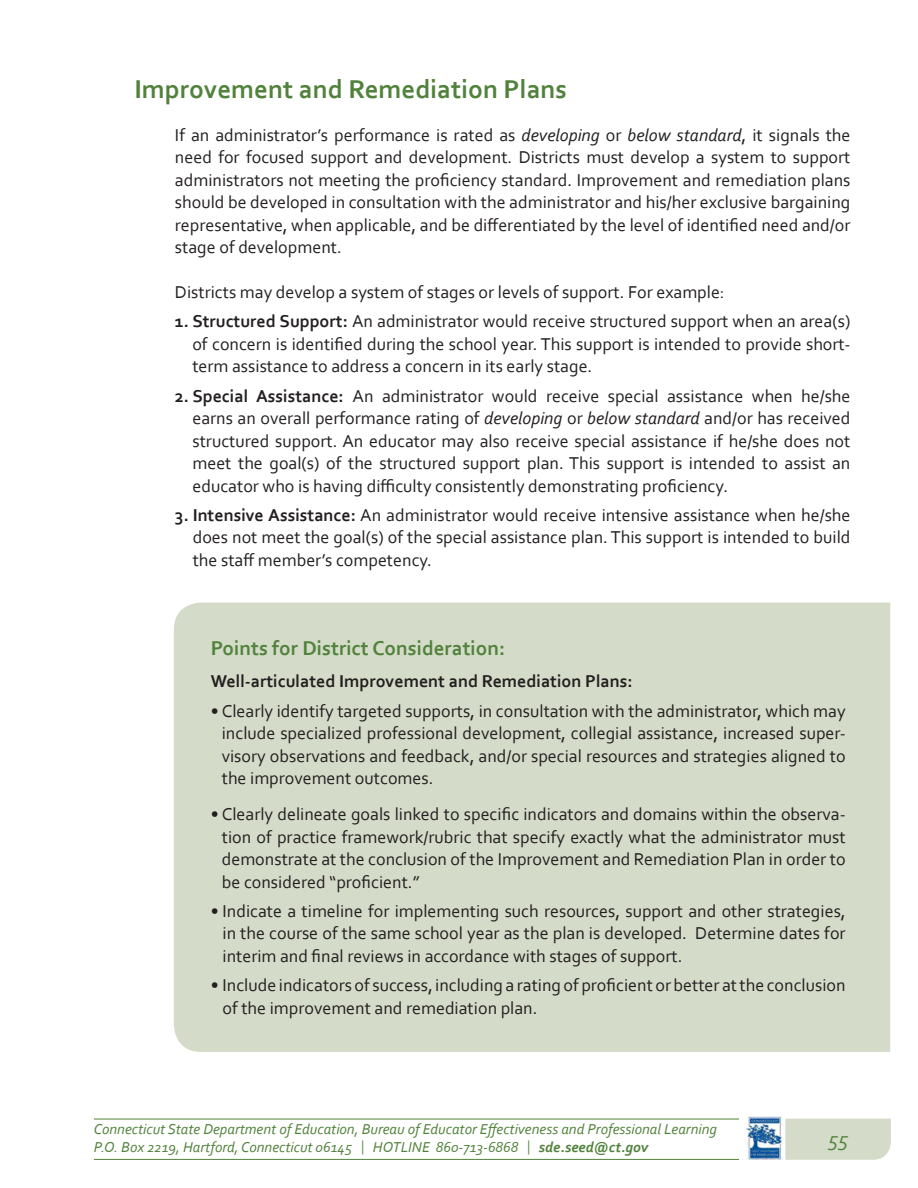
<style>
.page{position:relative;width:918px;height:1188px;background:#fff}
.page>*{position:absolute;margin:0;border:0;box-sizing:border-box;transform-origin:0 0}
.Head_Cap_A__sub_1{font:700 27px "Corbel";color:#51823b}
.Sub_2_head{font:700 21px "Corbel";color:#51823b}
.t1{font:italic 21px "Corbel";color:#51823b}
.Body_Main{font:18px/22.5px "Corbel";color:#231f20;text-align:justify}
.Body_Main-2{font:700 18px "Corbel";color:#231f20}
.t2{font:italic 15px/18px "Corbel";color:#51823b}
.s1{font-style:italic}
.s2{font-weight:700}
.s3{font-style:normal}
</style>
<div class="page">
<hr style="left:94px;top:1119px;width:645px;height:1px;background:#51823b">
<hr style="left:94px;top:1159px;width:645px;height:1px;background:#51823b">
<div style="left:785px;top:1119px;width:106px;height:41px;background:#d4dbc9"></div>
<img style="left:745px;top:1117px;width:37px;height:43px">
<div style="left:174px;top:603px;width:716px;height:449px;background:#d4dbc9"></div>
<p class="Head_Cap_A__sub_1" style="left:134px;top:72px;width:434px">Improvement and Remediation Plans</p>
<p class="Body_Main" style="left:175px;top:123px;width:677px">If an administrator’s performance is rated as <span class="s1">developing</span> or <span class="s1">below standard</span>, it signals the need for focused support and development. Districts must develop a system to support administrators not meeting the proficiency standard. Improvement and remediation plans should be developed in consultation with the administrator and his/her exclusive bargaining representative, when applicable, and be differentiated by the level of identified need and/or stage of development.</p>
<p class="Body_Main" style="left:175px;top:280px;width:551px">Districts may develop a system of stages or levels of support. For example:</p>
<p class="Body_Main" style="left:192px;top:310px;width:660px;text-indent:-17px"><span class="s2">1. Structured Support:</span> An administrator would receive structured support when an area(s) of concern is identified during the school year. This support is intended to provide short&shy;term assistance to address a concern in its early stage.</p>
<p class="Body_Main" style="left:192px;top:384px;width:660px;text-indent:-18px"><span class="s2">2. Special Assistance:</span> An administrator would receive special assistance when he/she earns an overall performance rating of <span class="s1">developing</span> or <span class="s1">below standard</span> and/or has received structured support. An educator may also receive special assistance if he/she does not meet the goal(s) of the structured support plan. This support is intended to assist an educator who is having difficulty consistently demonstrating proficiency.</p>
<p class="Body_Main" style="left:193px;top:503px;width:659px;text-indent:-18px"><span class="s2">3. Intensive Assistance:</span> An administrator would receive intensive assistance when he/she does not meet the goal(s) of the special assistance plan. This support is intended to build the staff member’s competency.</p>
<p class="Sub_2_head" style="left:211px;top:635px;width:296px">Points for District Consideration:</p>
<p class="Body_Main-2" style="left:211px;top:670px;width:423px">Well-articulated Improvement and Remediation Plans:</p>
<p class="Body_Main" style="left:222px;top:699px;width:625px;text-indent:-11px">• Clearly identify targeted supports, in consultation with the administrator, which may include specialized professional development, collegial assistance, increased super&shy;visory observations and feedback, and/or special resources and strategies aligned to the improvement outcomes.</p>
<p class="Body_Main" style="left:222px;top:803px;width:625px;text-indent:-11px">• Clearly delineate goals linked to specific indicators and domains within the observa&shy;tion of practice framework/rubric that specify exactly what the administrator must demonstrate at the conclusion of the Improvement and Remediation Plan in order to be considered “proficient.”</p>
<p class="Body_Main" style="left:222px;top:899px;width:625px;text-indent:-12px">• Indicate a timeline for implementing such resources, support and other strategies, in the course of the same school year as the plan is developed. Determine dates for interim and final reviews in accordance with stages of support.</p>
<p class="Body_Main" style="left:222px;top:974px;width:625px;text-indent:-12px">• Include indicators of success, including a rating of proficient or better at the conclusion of the improvement and remediation plan.</p>
<p class="t2" style="left:94px;top:1120px;width:625px">Connecticut State Department of Education, Bureau of Educator Effectiveness and Professional Learning<br>P.O. Box 2219, Hartford, Connecticut 06145 <span class="s3">|</span> HOTLINE 860-713-6868 <span class="s3">|</span> <span class="s2">sde.seed@ct.gov</span></p>
<p class="t1" style="left:828px;top:1127px;width:22px">55</p>
</div>
